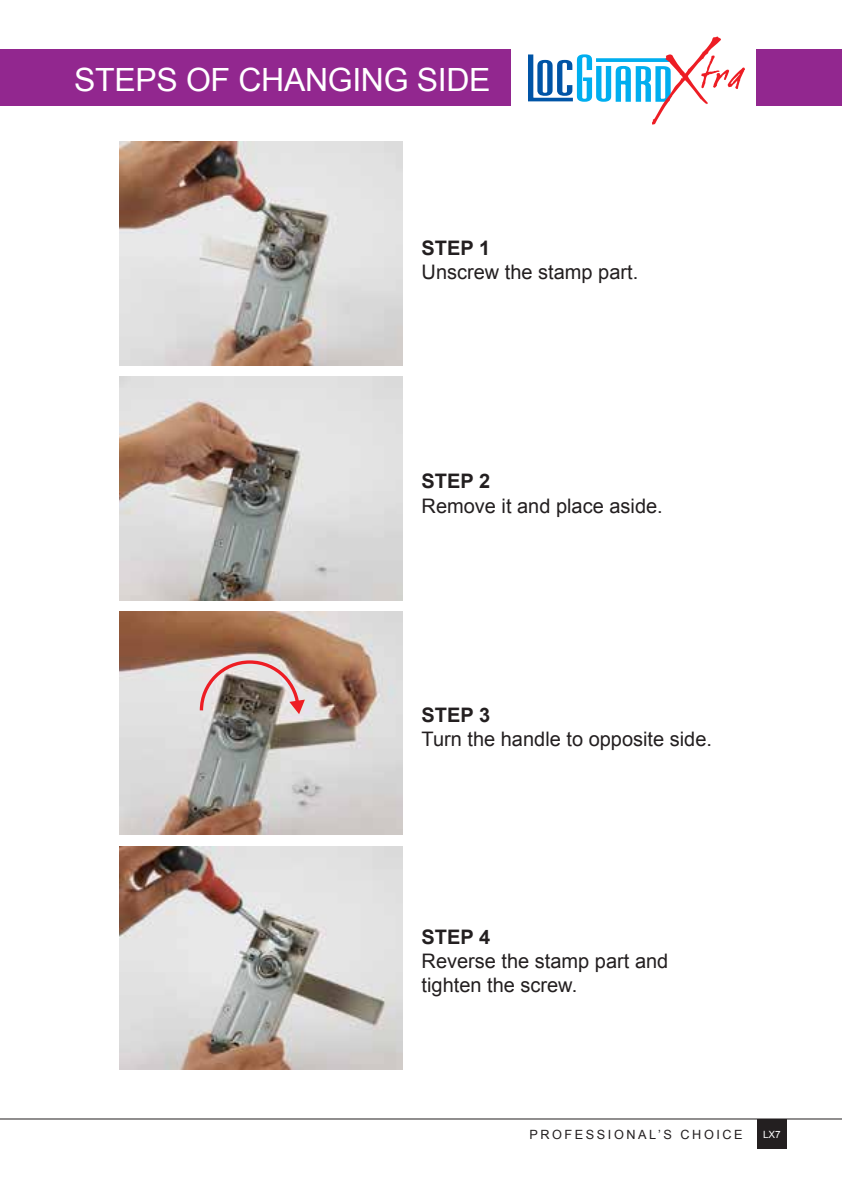
<style>
.page{position:relative;width:842px;height:1191px;background:#fff}
.page>*{position:absolute;margin:0;border:0;box-sizing:border-box;transform-origin:0 0}
.t1{font:32px "Arial";letter-spacing:-.01em;color:#fff}
.t2{font:20px/24px "Arial";color:#231f20}
.t3{font:700 20px "Arial";color:#231f20}
.t4{font:12.8px "Arial";letter-spacing:.2em;color:#231f20}
.t5{font:10px "Arial";color:#fff}
</style>
<div class="page">
<div style="left:0;top:49px;width:511px;height:57px;background:#92278f"></div>
<div style="left:757px;top:49px;width:85px;height:57px;background:#92278f"></div>
<hr style="left:0;top:1118px;width:842px;height:1px;background:#231f20">
<div style="left:757px;top:1118px;width:30px;height:30px;background:#231f20"></div>
<svg style="left:528px;top:36px;width:217px;height:89px"></svg>
<img style="left:119px;top:142px;width:284px;height:223px">
<img style="left:119px;top:846px;width:284px;height:223px">
<img style="left:119px;top:611px;width:284px;height:224px">
<img style="left:119px;top:376px;width:284px;height:224px">
<svg style="left:198px;top:658px;width:107px;height:56px;background:#b09590"></svg>
<h1 class="t1" style="left:74px;top:59px;width:418px">STEPS OF CHANGING SIDE</h1>
<p class="t3" style="left:422px;top:235px;width:70px">STEP 1</p>
<p class="t2" style="left:422px;top:260px;width:218px">Unscrew the stamp part.</p>
<p class="t3" style="left:422px;top:468px;width:70px">STEP 2</p>
<p class="t2" style="left:422px;top:494px;width:243px">Remove it and place aside.</p>
<p class="t3" style="left:422px;top:702px;width:70px">STEP 3</p>
<p class="t2" style="left:422px;top:727px;width:292px">Turn the handle to opposite side.</p>
<p class="t3" style="left:422px;top:924px;width:70px">STEP 4</p>
<p class="t2" style="left:422px;top:949px;width:248px">Reverse the stamp part and tighten the screw.</p>
<p class="t4" style="left:529px;top:1125px;width:215px">PROFESSIONAL’S CHOICE</p>
<p class="t5" style="left:763px;top:1127px;width:19px">LX7</p>
</div>
